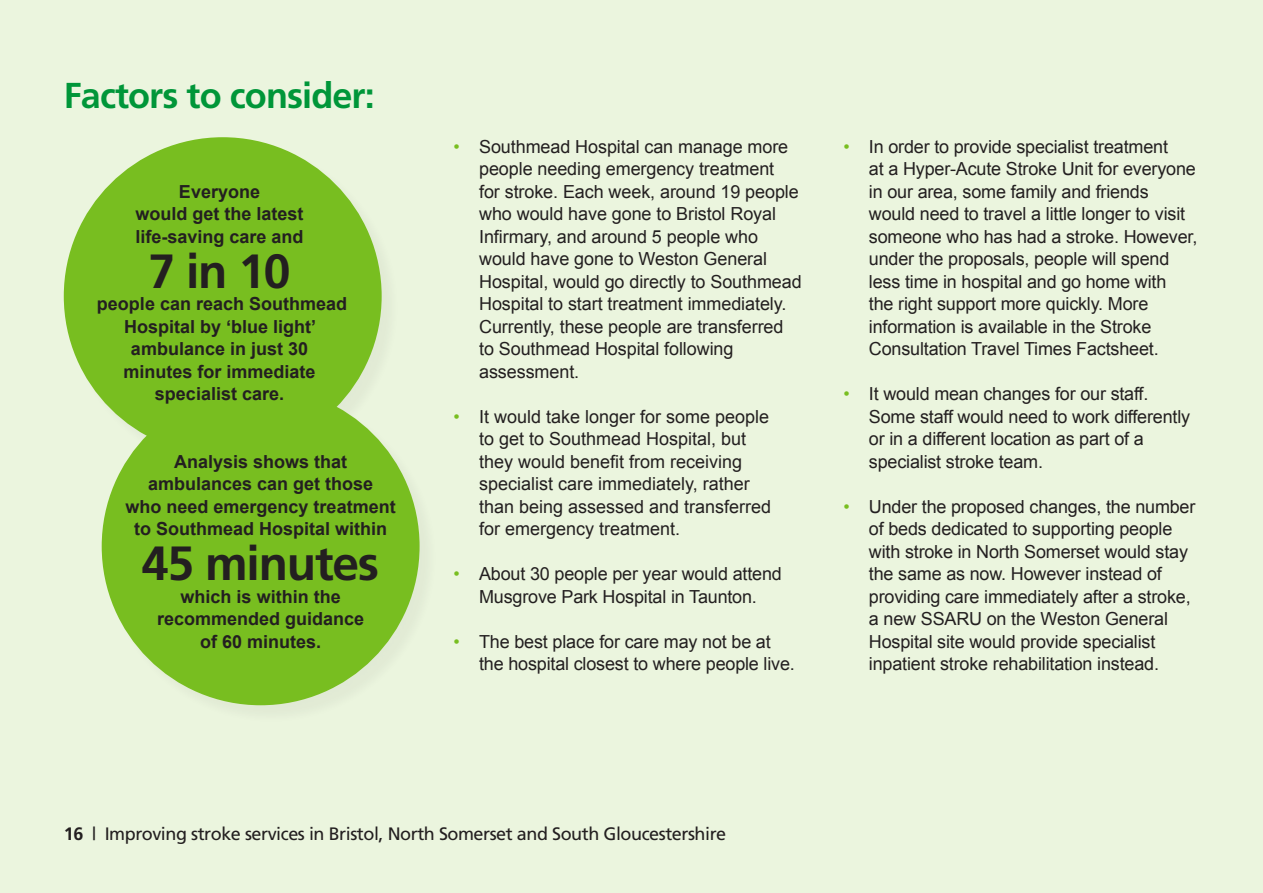
<style>
.page{position:relative;width:1263px;height:893px;background:#ebf5de}
.page>*{position:absolute;margin:0;border:0;box-sizing:border-box;transform-origin:0 0}
.t1{font:700 48px "Frutiger";letter-spacing:-.025em;color:#231f20}
.t2{font:700 36px "Frutiger";letter-spacing:-.025em;color:#009639}
.t3{font:18px/22.5px "Arial";letter-spacing:-.01em;color:#231f20}
.t4{font:700 18px/22.5px "Arial";color:#231f20;text-align:center}
.t5{font:18px "Frutiger";letter-spacing:-.025em;color:#231f20}
.s1{color:#78be20}
.s2{font-weight:700}
</style>
<div class="page">
<div style="left:64px;top:137px;width:318px;height:318px;background:#78be20;border-radius:50%"></div>
<div style="left:104px;top:390px;width:334px;height:334px;background:#231f20;opacity:.05"></div>
<div style="left:102px;top:387px;width:318px;height:318px;background:#78be20;border-radius:50%"></div>
<h2 class="t2" style="left:64px;top:74px;width:312px">Factors to consider:</h2>
<p class="t4" style="left:135px;top:181px;width:170px">Everyone<br>would get the latest life-saving care and</p>
<h1 class="t1" style="left:148px;top:243px;width:144px">7 in 10</h1>
<p class="t4" style="left:97px;top:293px;width:252px">people can reach Southmead<br>Hospital by ‘blue light’ ambulance in just 30 minutes for immediate specialist care.</p>
<p class="t4" style="left:126px;top:451px;width:272px">Analysis shows that ambulances can get those<br>who need emergency treatment to Southmead Hospital within</p>
<h1 class="t1" style="left:142px;top:535px;width:239px">45 minutes</h1>
<p class="t4" style="left:157px;top:586px;width:209px">which is within the recommended guidance of 60 minutes.</p>
<p class="t3" style="left:479px;top:135px;width:324px;text-indent:-26px"><span class="s1">•</span> Southmead Hospital can manage more people needing emergency treatment<br>for stroke. Each week, around 19 people who would have gone to Bristol Royal Infirmary, and around 5 people who would have gone to Weston General Hospital, would go directly to Southmead Hospital to start treatment immediately.<br>Currently, these people are transferred to Southmead Hospital following assessment.</p>
<p class="t3" style="left:479px;top:405px;width:294px;text-indent:-26px"><span class="s1">•</span> It would take longer for some people to get to Southmead Hospital, but they would benefit from receiving specialist care immediately, rather than being assessed and transferred for emergency treatment.</p>
<p class="t3" style="left:454px;top:563px;width:330px;text-align:center"><span class="s1">•</span> About 30 people per year would attend<br>Musgrove Park Hospital in Taunton.</p>
<p class="t3" style="left:479px;top:630px;width:317px;text-indent:-26px"><span class="s1">•</span> The best place for care may not be at the hospital closest to where people live.</p>
<p class="t3" style="left:869px;top:135px;width:330px;text-indent:-26px"><span class="s1">•</span> In order to provide specialist treatment<br>at a Hyper-Acute Stroke Unit for everyone in our area, some family and friends would need to travel a little longer to visit someone who has had a stroke. However, under the proposals, people will spend less time in hospital and go home with<br>the right support more quickly. More information is available in the Stroke Consultation Travel Times Factsheet.</p>
<p class="t3" style="left:869px;top:383px;width:323px;text-indent:-26px"><span class="s1">•</span> It would mean changes for our staff.<br>Some staff would need to work differently or in a different location as part of a specialist stroke team.</p>
<p class="t3" style="left:869px;top:495px;width:328px;text-indent:-26px"><span class="s1">•</span> Under the proposed changes, the number of beds dedicated to supporting people with stroke in North Somerset would stay the same as now. However instead of providing care immediately after a stroke, a new SSARU on the Weston General Hospital site would provide specialist inpatient stroke rehabilitation instead.</p>
<p class="t5" style="left:64px;top:823px;width:664px"><span class="s2">16</span> | Improving stroke services in Bristol, North Somerset and South Gloucestershire</p>
</div>
